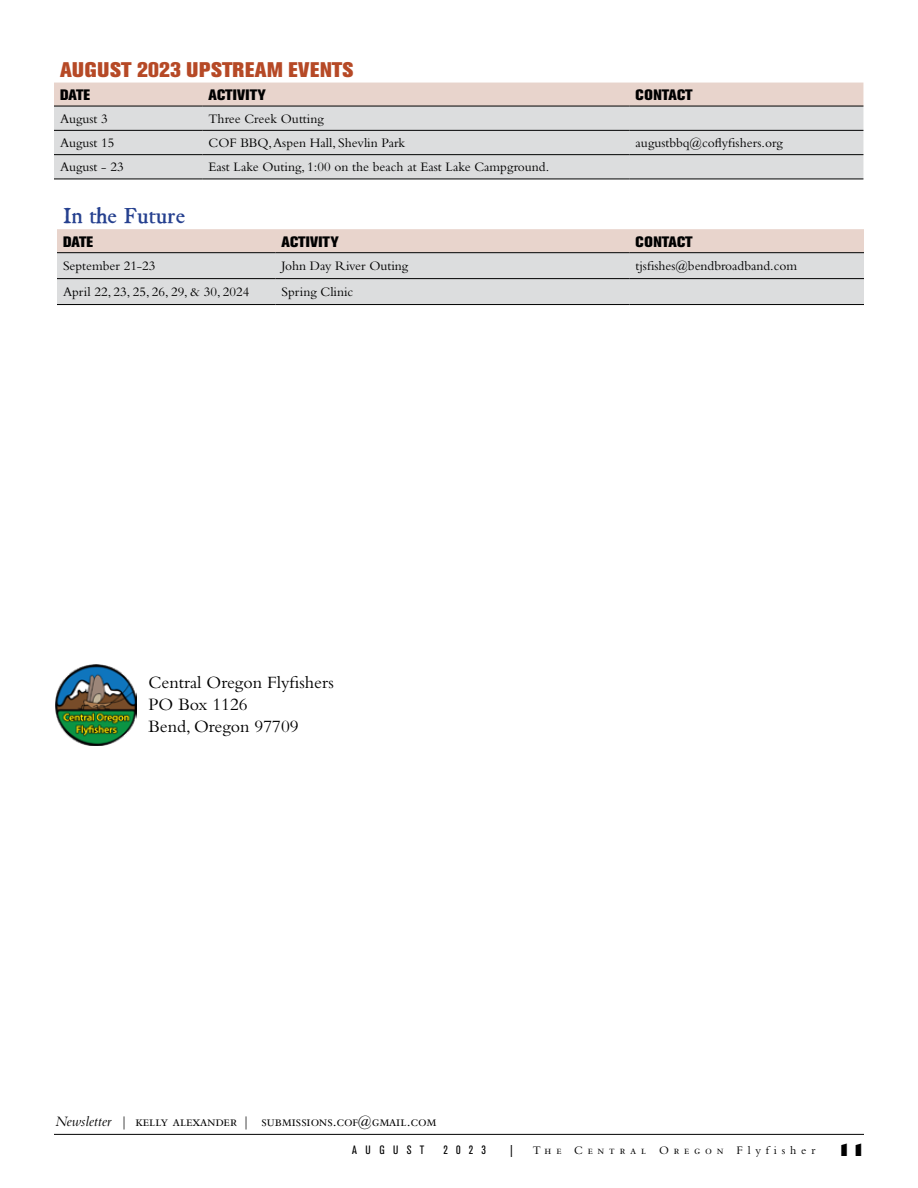
<style>
.page{position:relative;width:918px;height:1188px;background:#fff}
.page>*{position:absolute;margin:0;border:0;box-sizing:border-box;transform-origin:0 0}
.t1{font:800 21px "Akzidenz Grotesk BE";letter-spacing:.02em;color:#b64926}
.t2{font:21px "Kis Miklos";color:#25408f}
.t3{font:18px/21.8px "Bembo Std";color:#000}
.t4{font:800 16.5px "Gill Sans Std";color:#000}
.t5{font:15px "Bembo Std";letter-spacing:-.02em;color:#000}
.t6{font:800 15px "Akzidenz Grotesk BE";letter-spacing:.005em;color:#000}
.t7{font:13.5px "Bembo Std";color:#000}
.t8{font:12px "Bembo Std";letter-spacing:.4em;color:#000}
.t9{font:condensed 12px "Akzidenz Grotesk BE";letter-spacing:.69em;color:#000}
.s1{font-style:italic}
</style>
<div class="page">
<hr style="left:54px;top:1134px;width:810px;height:1px;background:#000">
<img style="left:55px;top:664px;width:82px;height:82px">
<svg style="left:54px;top:83px;width:809px;height:96px;background:#dbd7d6"></svg>
<hr style="left:54px;top:106px;width:148px;height:1px;background:#000">
<hr style="left:202px;top:106px;width:428px;height:1px;background:#000">
<hr style="left:630px;top:106px;width:233px;height:1px;background:#000">
<hr style="left:54px;top:130px;width:148px;height:1px;background:#000">
<hr style="left:202px;top:130px;width:428px;height:1px;background:#000">
<hr style="left:630px;top:130px;width:233px;height:1px;background:#000">
<hr style="left:54px;top:154px;width:148px;height:1px;background:#000">
<hr style="left:202px;top:154px;width:428px;height:1px;background:#000">
<hr style="left:630px;top:154px;width:233px;height:1px;background:#000">
<hr style="left:54px;top:179px;width:148px;height:1px;background:#000">
<hr style="left:202px;top:179px;width:428px;height:1px;background:#000">
<hr style="left:630px;top:179px;width:233px;height:1px;background:#000">
<svg style="left:57px;top:229px;width:807px;height:75px;background:#ded9d7"></svg>
<hr style="left:57px;top:252px;width:218px;height:1px;background:#000">
<hr style="left:275px;top:252px;width:355px;height:1px;background:#000">
<hr style="left:630px;top:252px;width:234px;height:1px;background:#000">
<hr style="left:57px;top:278px;width:218px;height:1px;background:#000">
<hr style="left:275px;top:278px;width:355px;height:1px;background:#000">
<hr style="left:630px;top:278px;width:234px;height:1px;background:#000">
<hr style="left:57px;top:304px;width:218px;height:1px;background:#000">
<hr style="left:275px;top:304px;width:355px;height:1px;background:#000">
<hr style="left:630px;top:304px;width:234px;height:1px;background:#000">
<h1 class="t1" style="left:60px;top:57px;width:295px">AUGUST 2023 UPSTREAM EVENTS</h1>
<p class="t6" style="left:60px;top:86px;width:32px">DATE</p>
<p class="t6" style="left:208px;top:86px;width:59px">ACTIVITY</p>
<p class="t6" style="left:636px;top:86px;width:59px">CONTACT</p>
<p class="t7" style="left:60px;top:111px;width:49px">August 3</p>
<p class="t7" style="left:208px;top:111px;width:117px">Three Creek Outting</p>
<p class="t7" style="left:60px;top:135px;width:56px">August 15</p>
<p class="t7" style="left:208px;top:135px;width:198px">COF BBQ, Aspen Hall, Shevlin Park</p>
<p class="t7" style="left:636px;top:135px;width:149px">augustbbq@coflyfishers.org</p>
<p class="t7" style="left:60px;top:159px;width:65px">August - 23</p>
<p class="t7" style="left:208px;top:159px;width:342px">East Lake Outing, 1:00 on the beach at East Lake Campground.</p>
<h1 class="t2" style="left:63px;top:203px;width:124px">In the Future</h1>
<p class="t6" style="left:63px;top:233px;width:32px">DATE</p>
<p class="t6" style="left:281px;top:233px;width:59px">ACTIVITY</p>
<p class="t6" style="left:636px;top:233px;width:59px">CONTACT</p>
<p class="t7" style="left:63px;top:258px;width:94px">September 21-23</p>
<p class="t7" style="left:281px;top:258px;width:128px">John Day River Outing</p>
<p class="t7" style="left:636px;top:258px;width:162px">tjsfishes@bendbroadband.com</p>
<p class="t7" style="left:63px;top:284px;width:188px">April 22, 23, 25, 26, 29, &amp; 30, 2024</p>
<p class="t7" style="left:281px;top:284px;width:73px">Spring Clinic</p>
<h2 class="t3" style="left:149px;top:671px;width:187px">Central Oregon Flyfishers<br>PO Box 1126<br>Bend, Oregon 97709</h2>
<p class="t5" style="left:55px;top:1112px;width:383px"><span class="s1">Newsletter |</span> kelly alexander <span class="s1">|</span> submissions.cof@gmail.com</p>
<p class="t9" style="left:352px;top:1143px;width:74px">AUGUST</p>
<p class="t9" style="left:443px;top:1143px;width:44px">2023</p>
<p class="t9" style="left:510px;top:1143px;width:4px">|</p>
<p class="t8" style="left:533px;top:1144px;width:284px">The Central Oregon Flyfisher</p>
<p class="t4" style="left:837px;top:1139px;width:30px">11</p>
</div>
